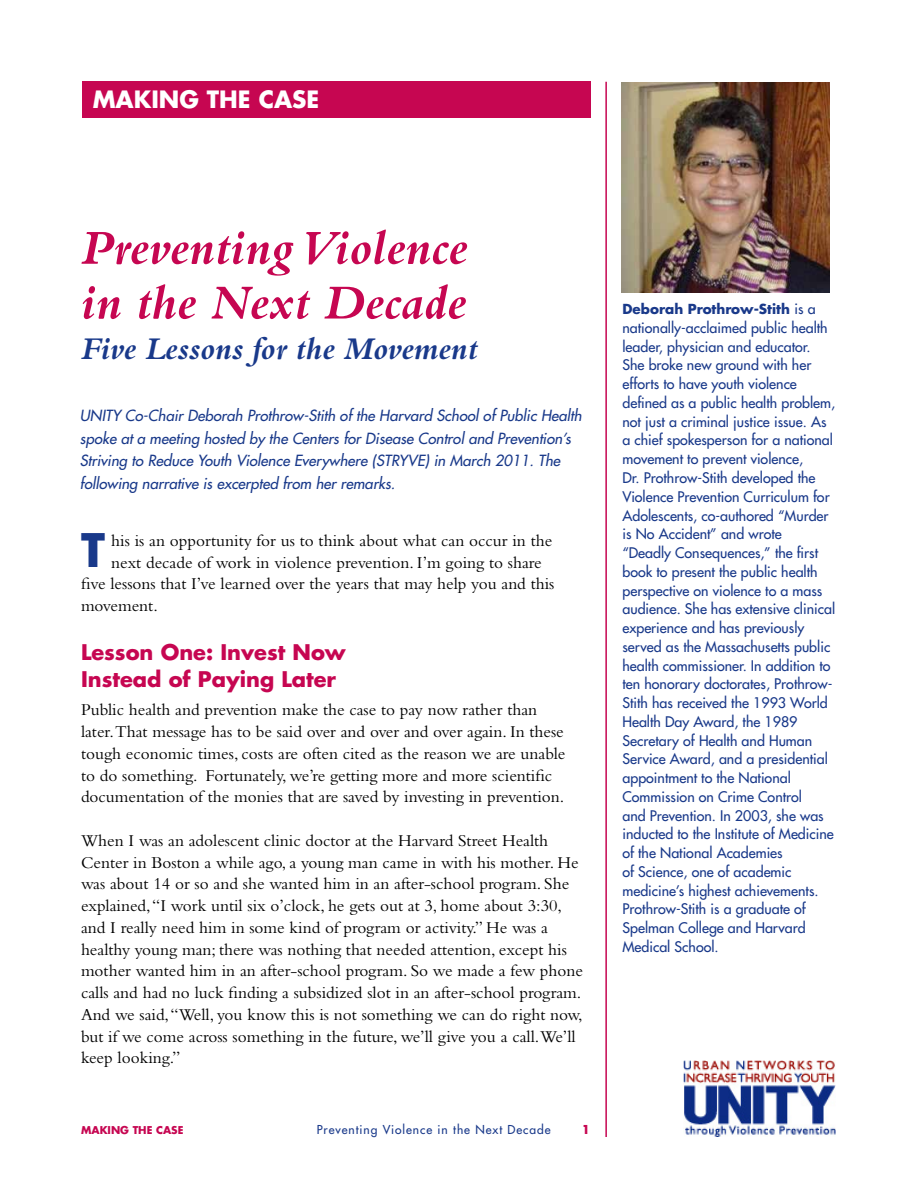
<style>
.page{position:relative;width:918px;height:1188px;background:#fff}
.page>*{position:absolute;margin:0;border:0;box-sizing:border-box;transform-origin:0 0}
.t1{font:italic 700 51px/54.8px "Bembo";color:#c60651}
.t2{font:700 45px "Futura";color:#19398a}
.t3{font:italic 700 33px "Bembo";color:#19398a}
.t4{font:700 23.25px "Futura";color:#fff}
.t5{font:700 21px/27px "Futura";color:#c60651}
.t6{font:17.25px/21.8px "Bembo";color:#000}
.t7{font:italic 15px/22.5px "Futura";color:#19398a}
.t8{font:14.25px/18.8px "Futura";color:#19398a}
.t9{font:700 13.5px "Futura";color:#19398a}
.t10{font:12px "Futura";letter-spacing:.08em;color:#19398a}
.t11{font:700 12px "Futura";color:#c60651}
.t12{font:700 10.5px "Futura";color:#c60651}
.s1{font-weight:400;font-size:14.25px}
</style>
<div class="page">
<div style="left:83px;top:82px;width:508px;height:36px;background:#c60651"></div>
<hr style="left:605px;top:82px;width:2px;height:1055px;background:#c60651">
<img style="left:683px;top:1061px;width:152px;height:75px">
<img style="left:622px;top:82px;width:208px;height:211px">
<h3 class="t4" style="left:93px;top:84px;width:228px">MAKING THE CASE</h3>
<h1 class="t1" style="left:81px;top:220px;width:388px">Preventing Violence in the Next Decade</h1>
<h3 class="t3" style="left:81px;top:331px;width:398px">Five Lessons for the Movement</h3>
<p class="t7" style="left:80px;top:404px;width:503px">UNITY Co-Chair Deborah Prothrow-Stith of the Harvard School of Public Health spoke at a meeting hosted by the Centers for Disease Control and Prevention’s Striving to Reduce Youth Violence Everywhere (STRYVE) in March 2011. The following narrative is excerpted from her remarks.</p>
<h2 class="t2" style="left:81px;top:520px;width:25px">T</h2>
<p class="t6" style="left:111px;top:529px;width:443px">his is an opportunity for us to think about what can occur in the</p>
<p class="t6" style="left:111px;top:551px;width:432px">next decade of work in violence prevention. I’m going to share</p>
<p class="t6" style="left:81px;top:573px;width:475px">five lessons that I’ve learned over the years that may help you and this</p>
<p class="t6" style="left:81px;top:595px;width:78px">movement.</p>
<p class="t5" style="left:81px;top:638px;width:266px">Lesson One: Invest Now<br>Instead of Paying Later</p>
<p class="t6" style="left:81px;top:699px;width:486px">Public health and prevention make the case to pay now rather than later.That message has to be said over and over and over again. In these tough economic times, costs are often cited as the reason we are unable to do something. Fortunately, we’re getting more and more scientific documentation of the monies that are saved by investing in prevention.</p>
<p class="t6" style="left:81px;top:829px;width:504px">When I was an adolescent clinic doctor at the Harvard Street Health Center in Boston a while ago, a young man came in with his mother. He was about 14 or so and she wanted him in an after-school program. She explained, “I work until six o’clock, he gets out at 3, home about 3:30, and I really need him in some kind of program or activity.” He was a healthy young man; there was nothing that needed attention, except his mother wanted him in an after-school program. So we made a few phone calls and had no luck finding a subsidized slot in an after-school program.<br>And we said, “Well, you know this is not something we can do right now, but if we come across something in the future, we’ll give you a call.We’ll keep looking.”</p>
<p class="t12" style="left:81px;top:1123px;width:104px">MAKING THE CASE</p>
<p class="t10" style="left:317px;top:1122px;width:235px">Preventing Violence in the Next Decade</p>
<p class="t11" style="left:582px;top:1122px;width:10px">1</p>
<p class="t9" style="left:622px;top:300px;width:195px">Deborah Prothrow-Stith <span class="s1">is a</span></p>
<p class="t8" style="left:623px;top:318px;width:214px">nationally-acclaimed public health leader, physician and educator.<br>She broke new ground with her efforts to have youth violence defined as a public health problem, not just a criminal justice issue. As a chief spokesperson for a national movement to prevent violence,<br>Dr. Prothrow-Stith developed the<br>Violence Prevention Curriculum for<br>Adolescents, co-authored “Murder is No Accident” and wrote<br>“Deadly Consequences,” the first book to present the public health perspective on violence to a mass audience. She has extensive clinical experience and has previously served as the Massachusetts public health commissioner. In addition to ten honorary doctorates, Prothrow-<br>Stith has received the 1993 World<br>Health Day Award, the 1989<br>Secretary of Health and Human<br>Service Award, and a presidential appointment to the National<br>Commission on Crime Control<br>and Prevention. In 2003, she was inducted to the Institute of Medicine of the National Academies<br>of Science, one of academic medicine’s highest achievements.<br>Prothrow-Stith is a graduate of<br>Spelman College and Harvard<br>Medical School.</p>
</div>
